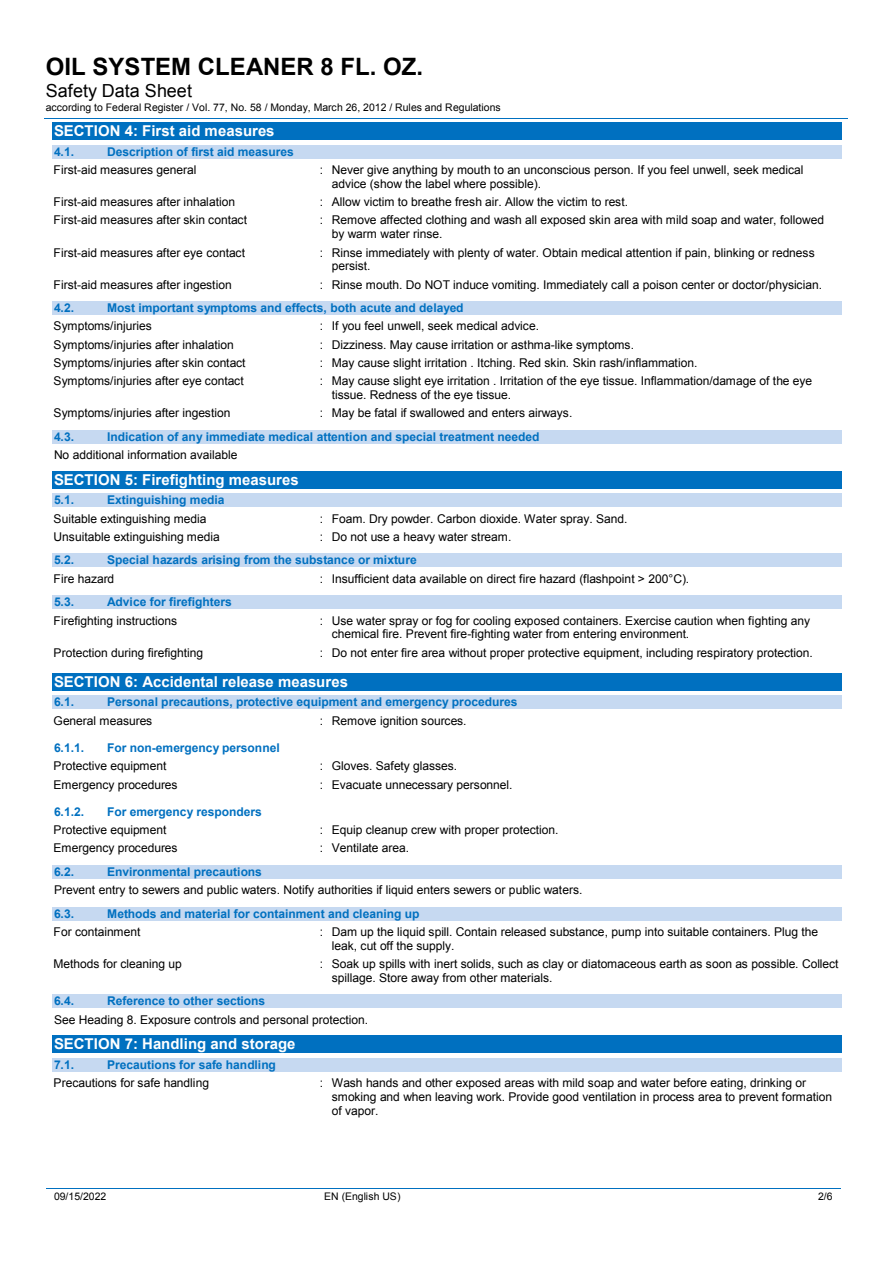
<style>
.page{position:relative;width:893px;height:1263px;background:#fff}
.page>*{position:absolute;margin:0;border:0;box-sizing:border-box;transform-origin:0 0}
.t1{font:700 24px "Arial";color:#000}
.t2{font:18px "Arial";color:#000}
.t3{font:700 15px "Arial";color:#fff}
.t4{font:12px/13.8px "Arial";letter-spacing:-.005em;color:#000}
.t5{font:700 12px "Arial";color:#0070c0}
.t6{font:10.5px "Arial";letter-spacing:-.005em;color:#000}
</style>
<div class="page">
<hr style="left:45px;top:118px;width:803px;height:1px;background:#0070c0">
<hr style="left:46px;top:1188px;width:210px;height:1px;background:#0070c0">
<hr style="left:257px;top:1188px;width:212px;height:1px;background:#0070c0">
<hr style="left:470px;top:1188px;width:297px;height:1px;background:#0070c0">
<hr style="left:767px;top:1188px;width:74px;height:1px;background:#0070c0">
<div style="left:52px;top:122px;width:789px;height:18px;background:#0070c0"></div>
<div style="left:52px;top:145px;width:789px;height:13px;background:#c6d9f1"></div>
<div style="left:52px;top:301px;width:789px;height:14px;background:#c6d9f1"></div>
<div style="left:52px;top:430px;width:789px;height:14px;background:#c6d9f1"></div>
<div style="left:52px;top:471px;width:789px;height:17px;background:#0070c0"></div>
<div style="left:52px;top:493px;width:789px;height:14px;background:#c6d9f1"></div>
<div style="left:52px;top:553px;width:789px;height:14px;background:#c6d9f1"></div>
<div style="left:52px;top:595px;width:789px;height:14px;background:#c6d9f1"></div>
<div style="left:52px;top:673px;width:789px;height:17px;background:#0070c0"></div>
<div style="left:52px;top:695px;width:789px;height:14px;background:#c6d9f1"></div>
<div style="left:52px;top:865px;width:789px;height:14px;background:#c6d9f1"></div>
<div style="left:52px;top:907px;width:789px;height:13px;background:#c6d9f1"></div>
<div style="left:52px;top:994px;width:789px;height:14px;background:#c6d9f1"></div>
<div style="left:52px;top:1036px;width:789px;height:17px;background:#0070c0"></div>
<div style="left:52px;top:1058px;width:789px;height:14px;background:#c6d9f1"></div>
<h1 class="t1" style="left:46px;top:51px;width:379px">OIL SYSTEM CLEANER 8 FL. OZ.</h1>
<h2 class="t2" style="left:46px;top:79px;width:148px">Safety Data Sheet</h2>
<p class="t6" style="left:46px;top:101px;width:456px">according to Federal Register / Vol. 77, No. 58 / Monday, March 26, 2012 / Rules and Regulations</p>
<p class="t3" style="left:54px;top:121px;width:222px">SECTION 4: First aid measures</p>
<p class="t5" style="left:54px;top:143px;width:22px">4.1.</p>
<p class="t5" style="left:107px;top:143px;width:188px">Description of first aid measures</p>
<p class="t4" style="left:54px;top:163px;width:144px">First-aid measures general</p>
<p class="t4" style="left:332px;top:163px;width:473px;text-indent:-12px">: Never give anything by mouth to an unconscious person. If you feel unwell, seek medical advice (show the label where possible).</p>
<p class="t4" style="left:54px;top:195px;width:183px">First-aid measures after inhalation</p>
<p class="t4" style="left:320px;top:195px;width:310px">: Allow victim to breathe fresh air. Allow the victim to rest.</p>
<p class="t4" style="left:54px;top:213px;width:195px">First-aid measures after skin contact</p>
<p class="t4" style="left:332px;top:213px;width:494px;text-indent:-12px">: Remove affected clothing and wash all exposed skin area with mild soap and water, followed by warm water rinse.</p>
<p class="t4" style="left:54px;top:246px;width:193px">First-aid measures after eye contact</p>
<p class="t4" style="left:332px;top:246px;width:484px;text-indent:-12px">: Rinse immediately with plenty of water. Obtain medical attention if pain, blinking or redness persist.</p>
<p class="t4" style="left:54px;top:278px;width:180px">First-aid measures after ingestion</p>
<p class="t4" style="left:320px;top:278px;width:504px">: Rinse mouth. Do NOT induce vomiting. Immediately call a poison center or doctor/physician.</p>
<p class="t5" style="left:54px;top:300px;width:22px">4.2.</p>
<p class="t5" style="left:107px;top:300px;width:358px">Most important symptoms and effects, both acute and delayed</p>
<p class="t4" style="left:54px;top:319px;width:100px">Symptoms/injuries</p>
<p class="t4" style="left:320px;top:319px;width:221px">: If you feel unwell, seek medical advice.</p>
<p class="t4" style="left:54px;top:338px;width:182px">Symptoms/injuries after inhalation</p>
<p class="t4" style="left:320px;top:338px;width:316px">: Dizziness. May cause irritation or asthma-like symptoms.</p>
<p class="t4" style="left:54px;top:356px;width:193px">Symptoms/injuries after skin contact</p>
<p class="t4" style="left:320px;top:356px;width:379px">: May cause slight irritation . Itching. Red skin. Skin rash/inflammation.</p>
<p class="t4" style="left:54px;top:374px;width:192px">Symptoms/injuries after eye contact</p>
<p class="t4" style="left:332px;top:374px;width:482px;text-indent:-12px">: May cause slight eye irritation . Irritation of the eye tissue. Inflammation/damage of the eye tissue. Redness of the eye tissue.</p>
<p class="t4" style="left:54px;top:406px;width:178px">Symptoms/injuries after ingestion</p>
<p class="t4" style="left:320px;top:406px;width:254px">: May be fatal if swallowed and enters airways.</p>
<p class="t5" style="left:54px;top:429px;width:22px">4.3.</p>
<p class="t5" style="left:107px;top:429px;width:434px">Indication of any immediate medical attention and special treatment needed</p>
<p class="t4" style="left:54px;top:448px;width:185px">No additional information available</p>
<p class="t3" style="left:54px;top:469px;width:246px">SECTION 5: Firefighting measures</p>
<p class="t5" style="left:54px;top:492px;width:22px">5.1.</p>
<p class="t5" style="left:107px;top:492px;width:119px">Extinguishing media</p>
<p class="t4" style="left:54px;top:512px;width:154px">Suitable extinguishing media</p>
<p class="t4" style="left:320px;top:512px;width:309px">: Foam. Dry powder. Carbon dioxide. Water spray. Sand.</p>
<p class="t4" style="left:54px;top:530px;width:168px">Unsuitable extinguishing media</p>
<p class="t4" style="left:320px;top:530px;width:193px">: Do not use a heavy water stream.</p>
<p class="t5" style="left:54px;top:552px;width:22px">5.2.</p>
<p class="t5" style="left:107px;top:552px;width:311px">Special hazards arising from the substance or mixture</p>
<p class="t4" style="left:54px;top:572px;width:62px">Fire hazard</p>
<p class="t4" style="left:320px;top:572px;width:371px">: Insufficient data available on direct fire hazard (flashpoint &gt; 200°C).</p>
<p class="t5" style="left:54px;top:594px;width:22px">5.3.</p>
<p class="t5" style="left:107px;top:594px;width:126px">Advice for firefighters</p>
<p class="t4" style="left:54px;top:614px;width:125px">Firefighting instructions</p>
<p class="t4" style="left:332px;top:614px;width:480px;text-indent:-12px">: Use water spray or fog for cooling exposed containers. Exercise caution when fighting any chemical fire. Prevent fire-fighting water from entering environment.</p>
<p class="t4" style="left:54px;top:646px;width:151px">Protection during firefighting</p>
<p class="t4" style="left:320px;top:646px;width:494px">: Do not enter fire area without proper protective equipment, including respiratory protection.</p>
<p class="t3" style="left:54px;top:671px;width:296px">SECTION 6: Accidental release measures</p>
<p class="t5" style="left:54px;top:694px;width:22px">6.1.</p>
<p class="t5" style="left:107px;top:694px;width:412px">Personal precautions, protective equipment and emergency procedures</p>
<p class="t4" style="left:54px;top:714px;width:100px">General measures</p>
<p class="t4" style="left:320px;top:714px;width:148px">: Remove ignition sources.</p>
<p class="t5" style="left:54px;top:740px;width:32px">6.1.1.</p>
<p class="t5" style="left:107px;top:740px;width:174px">For non-emergency personnel</p>
<p class="t4" style="left:54px;top:759px;width:114px">Protective equipment</p>
<p class="t4" style="left:320px;top:759px;width:139px">: Gloves. Safety glasses.</p>
<p class="t4" style="left:54px;top:778px;width:126px">Emergency procedures</p>
<p class="t4" style="left:320px;top:778px;width:194px">: Evacuate unnecessary personnel.</p>
<p class="t5" style="left:54px;top:804px;width:32px">6.1.2.</p>
<p class="t5" style="left:107px;top:804px;width:156px">For emergency responders</p>
<p class="t4" style="left:54px;top:823px;width:114px">Protective equipment</p>
<p class="t4" style="left:320px;top:823px;width:240px">: Equip cleanup crew with proper protection.</p>
<p class="t4" style="left:54px;top:841px;width:126px">Emergency procedures</p>
<p class="t4" style="left:320px;top:841px;width:91px">: Ventilate area.</p>
<p class="t5" style="left:54px;top:864px;width:22px">6.2.</p>
<p class="t5" style="left:107px;top:864px;width:156px">Environmental precautions</p>
<p class="t4" style="left:54px;top:883px;width:530px">Prevent entry to sewers and public waters. Notify authorities if liquid enters sewers or public waters.</p>
<p class="t5" style="left:54px;top:905px;width:22px">6.3.</p>
<p class="t5" style="left:107px;top:905px;width:314px">Methods and material for containment and cleaning up</p>
<p class="t4" style="left:54px;top:925px;width:88px">For containment</p>
<p class="t4" style="left:332px;top:925px;width:488px;text-indent:-12px">: Dam up the liquid spill. Contain released substance, pump into suitable containers. Plug the leak, cut off the supply.</p>
<p class="t4" style="left:54px;top:957px;width:130px">Methods for cleaning up</p>
<p class="t4" style="left:332px;top:957px;width:508px;text-indent:-12px">: Soak up spills with inert solids, such as clay or diatomaceous earth as soon as possible. Collect spillage. Store away from other materials.</p>
<p class="t5" style="left:54px;top:993px;width:22px">6.4.</p>
<p class="t5" style="left:107px;top:993px;width:160px">Reference to other sections</p>
<p class="t4" style="left:54px;top:1013px;width:316px">See Heading 8. Exposure controls and personal protection.</p>
<p class="t3" style="left:54px;top:1034px;width:243px">SECTION 7: Handling and storage</p>
<p class="t5" style="left:54px;top:1057px;width:22px">7.1.</p>
<p class="t5" style="left:107px;top:1057px;width:170px">Precautions for safe handling</p>
<p class="t4" style="left:54px;top:1076px;width:157px">Precautions for safe handling</p>
<p class="t4" style="left:332px;top:1076px;width:502px;text-indent:-12px">: Wash hands and other exposed areas with mild soap and water before eating, drinking or smoking and when leaving work. Provide good ventilation in process area to prevent formation of vapor.</p>
<p class="t6" style="left:54px;top:1189px;width:54px">09/15/2022</p>
<p class="t6" style="left:324px;top:1189px;width:78px">EN (English US)</p>
<p class="t6" style="left:818px;top:1189px;width:16px">2/6</p>
</div>
